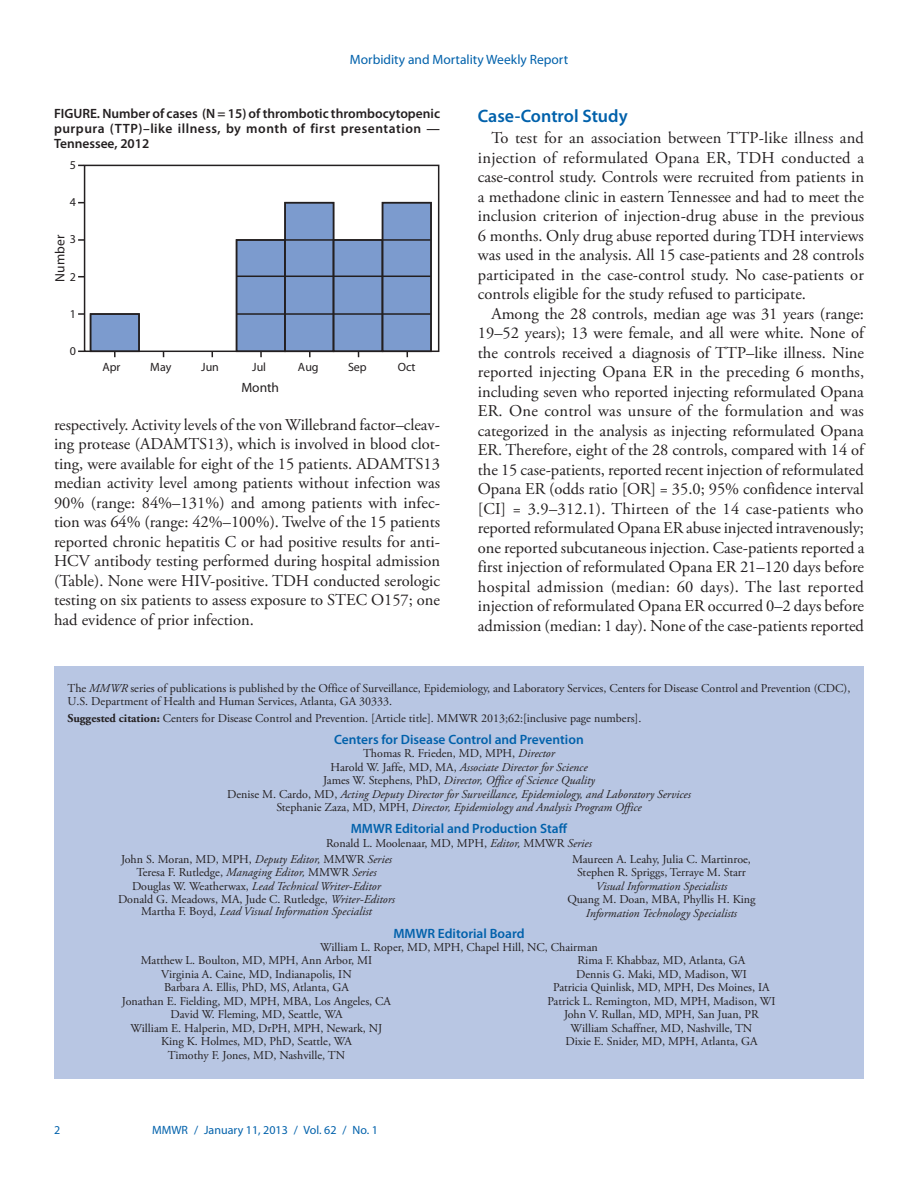
<style>
.page{position:relative;width:918px;height:1188px;background:#fff}
.page>*{position:absolute;margin:0;border:0;box-sizing:border-box;transform-origin:0 0}
.headline2{font:600 18px "Myriad Pro";color:#0161ab}
.body_copy{font:16.5px/19.5px "Adobe Garamond Pro";color:#231f20;text-align:justify}
.t1{font:600 13.5px/15px "Myriad Pro";letter-spacing:.04em;color:#231f20;text-align:justify}
.t2{font:600 13.5px "Myriad Pro";color:#0161ab}
.t3{font:13.5px "Myriad Pro";color:#0161ab}
.t4{font:13.5px "Myriad Pro";letter-spacing:.005em;color:#231f20}
.t5{font:12px/13.5px "Adobe Garamond Pro";color:#231f20;text-align:center}
.t6{font:italic 12px/13.5px "Adobe Garamond Pro";color:#231f20;text-align:center}
.footer_left{font:12px "Myriad Pro";color:#0161ab}
.t7{font:12px "Myriad Pro";color:#231f20}
.s1{font-style:italic}
.s2{font-weight:700}
.s3{font-style:normal}
</style>
<div class="page">
<div style="left:54px;top:666px;width:810px;height:413px;background:#b8c6e3"></div>
<div style="left:84px;top:165px;width:355px;height:187px;border:2px solid #231f20"></div>
<div style="left:91px;top:314px;width:48px;height:37px;background:#7c9bce"></div>
<div style="left:90px;top:313px;width:50px;height:39px;border:2px solid #231f20"></div>
<div style="left:237px;top:240px;width:48px;height:111px;background:#7c9bce"></div>
<div style="left:236px;top:239px;width:50px;height:113px;border:2px solid #231f20"></div>
<div style="left:285px;top:203px;width:49px;height:148px;background:#7c9bce"></div>
<div style="left:284px;top:202px;width:50px;height:150px;border:2px solid #231f20"></div>
<div style="left:334px;top:240px;width:49px;height:111px;background:#7c9bce"></div>
<div style="left:333px;top:239px;width:50px;height:113px;border:2px solid #231f20"></div>
<div style="left:383px;top:203px;width:48px;height:148px;background:#7c9bce"></div>
<div style="left:382px;top:202px;width:50px;height:150px;border:2px solid #231f20"></div>
<svg style="left:78px;top:239px;width:6px;height:2px"></svg>
<svg style="left:78px;top:313px;width:6px;height:2px"></svg>
<hr style="left:237px;top:313px;width:194px;height:2px;background:#231f20">
<hr style="left:237px;top:276px;width:194px;height:1px;background:#231f20">
<hr style="left:285px;top:239px;width:49px;height:2px;background:#231f20">
<hr style="left:383px;top:239px;width:48px;height:2px;background:#231f20">
<svg style="left:309px;top:351px;width:2px;height:6px"></svg>
<svg style="left:260px;top:351px;width:2px;height:6px"></svg>
<svg style="left:114px;top:351px;width:2px;height:6px"></svg>
<p class="t3" style="left:350px;top:51px;width:220px">Morbidity and Mortality Weekly Report</p>
<p class="t1" style="left:54px;top:106px;width:388px">FIGURE. Number of cases (N = 15) of thrombotic thrombocytopenic purpura (TTP)–like illness, by month of first presentation — Tennessee, 2012</p>
<p class="t7" style="left:70px;top:158px;width:8px">5</p>
<p class="t7" style="left:70px;top:195px;width:8px">4</p>
<p class="t4" style="left:52px;top:282px;width:48px;rotate:-90deg">Number</p>
<p class="t7" style="left:70px;top:232px;width:8px">3</p>
<p class="t7" style="left:70px;top:269px;width:8px">2</p>
<p class="t7" style="left:70px;top:306px;width:8px">1</p>
<p class="t7" style="left:70px;top:344px;width:8px">0</p>
<p class="t7" style="left:103px;top:360px;width:19px">Apr</p>
<p class="t7" style="left:150px;top:360px;width:23px">May</p>
<p class="t7" style="left:201px;top:360px;width:19px">Jun</p>
<p class="t7" style="left:252px;top:360px;width:15px">Jul</p>
<p class="t7" style="left:298px;top:360px;width:22px">Aug</p>
<p class="t7" style="left:348px;top:360px;width:20px">Sep</p>
<p class="t7" style="left:398px;top:360px;width:19px">Oct</p>
<p class="t4" style="left:241px;top:379px;width:39px">Month</p>
<p class="body_copy" style="left:54px;top:415px;width:388px">respectively. Activity levels of the von Willebrand factor–cleav&shy;ing protease (ADAMTS13), which is involved in blood clot&shy;ting, were available for eight of the 15 patients. ADAMTS13 median activity level among patients without infection was 90% (range: 84%–131%) and among patients with infec&shy;tion was 64% (range: 42%–100%). Twelve of the 15 patients reported chronic hepatitis C or had positive results for anti-HCV antibody testing performed during hospital admission (Table). None were HIV-positive. TDH conducted serologic testing on six patients to assess exposure to STEC O157; one had evidence of prior infection.</p>
<p class="headline2" style="left:478px;top:104px;width:151px">Case-Control Study</p>
<p class="body_copy" style="left:478px;top:129px;width:388px;text-indent:13px">To test for an association between TTP-like illness and injection of reformulated Opana ER, TDH conducted a case-control study. Controls were recruited from patients in a methadone clinic in eastern Tennessee and had to meet the inclusion criterion of injection-drug abuse in the previous 6 months. Only drug abuse reported during TDH interviews was used in the analysis. All 15 case-patients and 28 controls participated in the case-control study. No case-patients or controls eligible for the study refused to participate.</p>
<p class="body_copy" style="left:478px;top:304px;width:388px;text-indent:13px">Among the 28 controls, median age was 31 years (range:<br>19–52 years); 13 were female, and all were white. None of the controls received a diagnosis of TTP–like illness. Nine reported injecting Opana ER in the preceding 6 months, including seven who reported injecting reformulated Opana ER. One control was unsure of the formulation and was categorized in the analysis as injecting reformulated Opana ER. Therefore, eight of the 28 controls, compared with 14 of the 15 case-patients, reported recent injection of reformulated Opana ER (odds ratio [OR] = 35.0; 95% confidence interval [CI] = 3.9–312.1). Thirteen of the 14 case-patients who reported reformulated Opana ER abuse injected intravenously; one reported subcutaneous injection. Case-patients reported a first injection of reformulated Opana ER 21–120 days before hospital admission (median: 60 days). The last reported injection of reformulated Opana ER occurred 0–2 days before admission (median: 1 day). None of the case-patients reported</p>
<p class="t5" style="left:68px;top:682px;width:784px;text-align:left">The <span class="s1">MMWR</span> series of publications is published by the Office of Surveillance, Epidemiology, and Laboratory Services, Centers for Disease Control and Prevention (CDC),<br>U.S. Department of Health and Human Services, Atlanta, GA 30333.</p>
<p class="t5" style="left:68px;top:712px;width:575px"><span class="s2">Suggested citation:</span> Centers for Disease Control and Prevention. [Article title]. MMWR 2013;62:[inclusive page numbers].</p>
<p class="t2" style="left:334px;top:731px;width:251px">Centers for Disease Control and Prevention</p>
<p class="t6" style="left:227px;top:747px;width:465px"><span class="s3">Thomas R. Frieden, MD, MPH,</span> Director<br><span class="s3">Harold W. Jaffe, MD, MA,</span> Associate Director for Science<br><span class="s3">James W. Stephens, PhD,</span> Director, Office of Science Quality<br><span class="s3">Denise M. Cardo, MD,</span> Acting Deputy Director for Surveillance, Epidemiology, and Laboratory Services <span class="s3">Stephanie Zaza, MD, MPH,</span> Director, Epidemiology and Analysis Program Office</p>
<p class="t2" style="left:351px;top:820px;width:218px">MMWR Editorial and Production Staff</p>
<p class="t5" style="left:121px;top:835px;width:472px;line-height:15.9px;text-align:left;text-indent:205px">Ronald L. Moolenaar, MD, MPH, <span class="s1">Editor,</span> MMWR <span class="s1">Series<br></span>John S. Moran, MD, MPH, <span class="s1">Deputy Editor,</span> MMWR <span class="s1">Series</span></p>
<p class="t5" style="left:118px;top:866px;width:278px">Teresa F. Rutledge, <span class="s1">Managing Editor,</span> MMWR <span class="s1">Series<br></span>Douglas W. Weatherwax, <span class="s1">Lead Technical Writer-Editor<br></span>Donald G. Meadows, MA, Jude C. Rutledge, <span class="s1">Writer-Editors</span></p>
<p class="t6" style="left:141px;top:905px;width:232px"><span class="s3">Martha F. Boyd,</span> Lead Visual Information Specialist</p>
<p class="t5" style="left:572px;top:852px;width:180px">Maureen A. Leahy, Julia C. Martinroe,<br>Stephen R. Spriggs, Terraye M. Starr</p>
<p class="t6" style="left:596px;top:879px;width:133px">Visual Information Specialists</p>
<p class="t5" style="left:567px;top:893px;width:190px">Quang M. Doan, MBA, Phyllis H. King</p>
<p class="t6" style="left:586px;top:906px;width:153px">Information Technology Specialists</p>
<p class="t2" style="left:393px;top:925px;width:133px">MMWR Editorial Board</p>
<p class="t5" style="left:320px;top:941px;width:279px">William L. Roper, MD, MPH, Chapel Hill, NC, Chairman</p>
<p class="t5" style="left:141px;top:954px;width:233px">Matthew L. Boulton, MD, MPH, Ann Arbor, MI</p>
<p class="t5" style="left:161px;top:968px;width:192px">Virginia A. Caine, MD, Indianapolis, IN</p>
<p class="t5" style="left:164px;top:981px;width:186px">Barbara A. Ellis, PhD, MS, Atlanta, GA</p>
<p class="t5" style="left:122px;top:995px;width:271px">Jonathan E. Fielding, MD, MPH, MBA, Los Angeles, CA</p>
<p class="t5" style="left:170px;top:1008px;width:174px">David W. Fleming, MD, Seattle, WA</p>
<p class="t5" style="left:131px;top:1022px;width:253px">William E. Halperin, MD, DrPH, MPH, Newark, NJ</p>
<p class="t5" style="left:161px;top:1035px;width:192px">King K. Holmes, MD, PhD, Seattle, WA</p>
<p class="t5" style="left:168px;top:1049px;width:179px">Timothy F. Jones, MD, Nashville, TN</p>
<p class="t5" style="left:548px;top:954px;width:229px">Rima F. Khabbaz, MD, Atlanta, GA<br>Dennis G. Maki, MD, Madison, WI<br>Patricia Quinlisk, MD, MPH, Des Moines, IA Patrick L. Remington, MD, MPH, Madison, WI John V. Rullan, MD, MPH, San Juan, PR William Schaffner, MD, Nashville, TN<br>Dixie E. Snider, MD, MPH, Atlanta, GA</p>
<p class="footer_left" style="left:54px;top:1123px;width:8px">2</p>
<p class="footer_left" style="left:152px;top:1123px;width:227px">MMWR / January 11, 2013 / Vol. 62 / No. 1</p>
</div>
